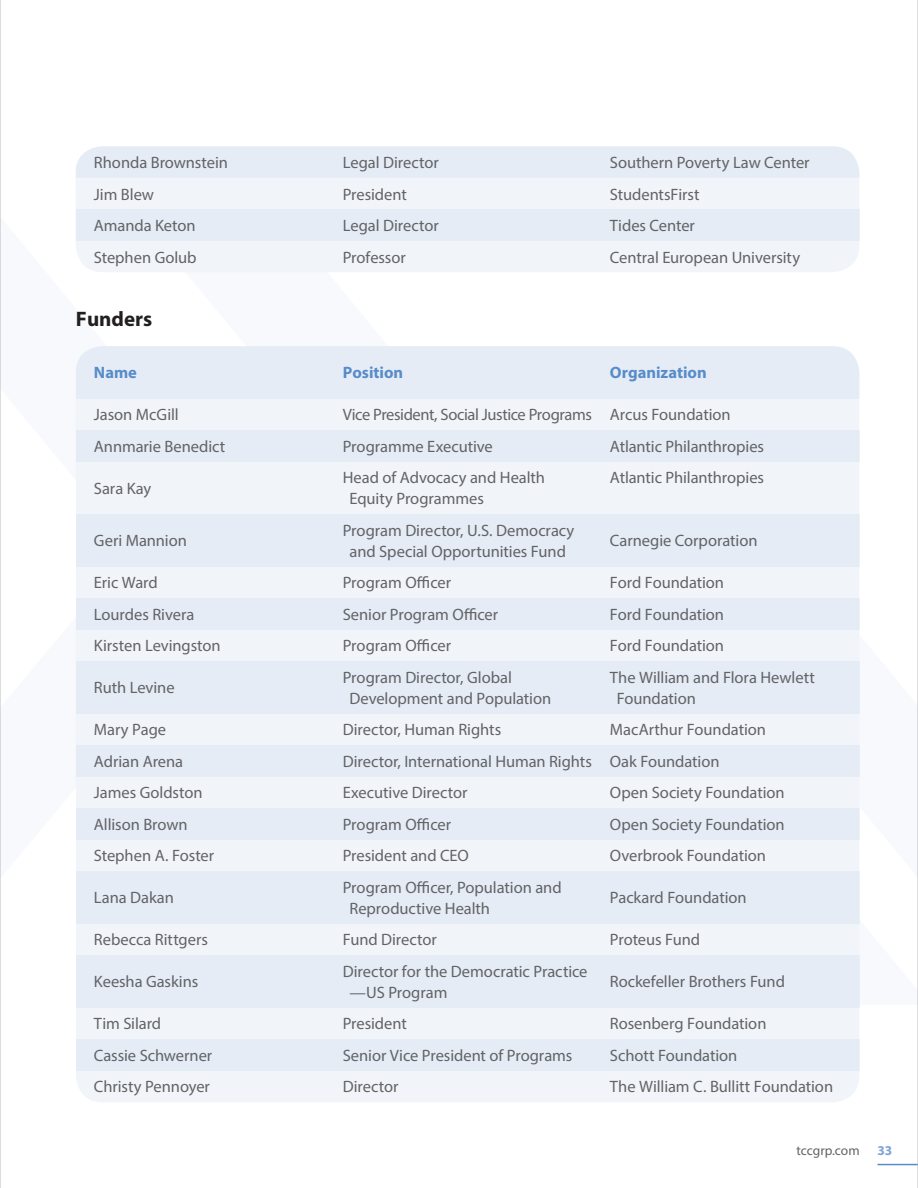
<style>
.page{position:relative;width:918px;height:1188px;background:#fff}
.page>*{position:absolute;margin:0;border:0;box-sizing:border-box;transform-origin:0 0}
.Body_copy-tab{font:700 21px "Myriad Pro";color:#231f20}
.Table_Body_Copy_Bull{font:16.5px/21px "Myriad Pro";letter-spacing:-.005em;color:#636366}
.Table_Body_Copy_Bull-2{font:16.5px "Myriad Pro";letter-spacing:-.025em;color:#636366}
.Body_copy__11pt_over{font:700 16.5px "Myriad Pro";color:#588cc9}
.t1{font:13.5px "Myriad Pro";letter-spacing:-.005em;color:#636366}
.t2{font:700 13.5px "Myriad Pro";color:#7fa3d5}
</style>
<div class="page">
<hr style="left:878px;top:1164px;width:40px;height:1px;background:#588cc9">
<div style="left:76px;top:346px;width:783px;height:756px;background:#f1f5fa;border-radius:27px"></div>
<div style="left:76px;top:430px;width:784px;height:32px;background:#e5ecf6"></div>
<div style="left:76px;top:598px;width:784px;height:32px;background:#e5ecf6"></div>
<div style="left:76px;top:746px;width:784px;height:31px;background:#e5ecf6"></div>
<div style="left:76px;top:808px;width:784px;height:32px;background:#e5ecf6"></div>
<div style="left:76px;top:1040px;width:784px;height:31px;background:#e5ecf6"></div>
<div style="left:76px;top:514px;width:784px;height:53px;background:#e5ecf6"></div>
<div style="left:76px;top:662px;width:784px;height:52px;background:#e5ecf6"></div>
<div style="left:76px;top:872px;width:784px;height:52px;background:#e5ecf6"></div>
<div style="left:76px;top:956px;width:784px;height:52px;background:#e5ecf6"></div>
<div style="left:76px;top:146px;width:784px;height:126px;background:#f1f5fa;border-radius:27px"></div>
<div style="left:76px;top:209px;width:784px;height:32px;background:#e5ecf6"></div>
<div style="left:76px;top:147px;width:783px;height:30px;background:#e5ecf6"></div>
<div style="left:76px;top:346px;width:783px;height:53px;background:#e5ecf6"></div>
<hr style="left:917px;top:0;width:1px;height:1188px;background:#bcbdc0">
<hr style="left:0;top:0;width:1px;height:1188px;background:#bcbdc0">
<p class="Table_Body_Copy_Bull" style="left:94px;top:152px;width:135px">Rhonda Brownstein</p>
<p class="Table_Body_Copy_Bull" style="left:94px;top:183px;width:62px">Jim Blew</p>
<p class="Table_Body_Copy_Bull" style="left:94px;top:215px;width:103px">Amanda Keton</p>
<p class="Table_Body_Copy_Bull" style="left:94px;top:246px;width:104px">Stephen Golub</p>
<p class="Body_copy-tab" style="left:76px;top:305px;width:78px">Funders</p>
<p class="Table_Body_Copy_Bull" style="left:343px;top:152px;width:98px">Legal Director</p>
<p class="Table_Body_Copy_Bull" style="left:343px;top:183px;width:66px">President</p>
<p class="Table_Body_Copy_Bull" style="left:343px;top:215px;width:98px">Legal Director</p>
<p class="Table_Body_Copy_Bull" style="left:343px;top:246px;width:65px">Professor</p>
<p class="Table_Body_Copy_Bull" style="left:610px;top:152px;width:201px">Southern Poverty Law Center</p>
<p class="Table_Body_Copy_Bull" style="left:610px;top:183px;width:91px">StudentsFirst</p>
<p class="Table_Body_Copy_Bull" style="left:610px;top:215px;width:87px">Tides Center</p>
<p class="Table_Body_Copy_Bull" style="left:610px;top:246px;width:192px">Central European University</p>
<p class="Body_copy__11pt_over" style="left:94px;top:362px;width:44px">Name</p>
<p class="Body_copy__11pt_over" style="left:343px;top:362px;width:62px">Position</p>
<p class="Body_copy__11pt_over" style="left:610px;top:362px;width:98px">Organization</p>
<p class="Table_Body_Copy_Bull" style="left:94px;top:404px;width:86px">Jason McGill</p>
<p class="Table_Body_Copy_Bull" style="left:94px;top:435px;width:133px">Annmarie Benedict</p>
<p class="Table_Body_Copy_Bull" style="left:94px;top:477px;width:59px">Sara Kay</p>
<p class="Table_Body_Copy_Bull" style="left:94px;top:530px;width:94px">Geri Mannion</p>
<p class="Table_Body_Copy_Bull" style="left:94px;top:572px;width:65px">Eric Ward</p>
<p class="Table_Body_Copy_Bull" style="left:94px;top:603px;width:102px">Lourdes Rivera</p>
<p class="Table_Body_Copy_Bull" style="left:94px;top:635px;width:128px">Kirsten Levingston</p>
<p class="Table_Body_Copy_Bull" style="left:94px;top:677px;width:82px">Ruth Levine</p>
<p class="Table_Body_Copy_Bull" style="left:94px;top:719px;width:74px">Mary Page</p>
<p class="Table_Body_Copy_Bull" style="left:94px;top:750px;width:91px">Adrian Arena</p>
<p class="Table_Body_Copy_Bull" style="left:94px;top:782px;width:110px">James Goldston</p>
<p class="Table_Body_Copy_Bull" style="left:94px;top:813px;width:95px">Allison Brown</p>
<p class="Table_Body_Copy_Bull" style="left:94px;top:845px;width:122px">Stephen A. Foster</p>
<p class="Table_Body_Copy_Bull" style="left:94px;top:887px;width:81px">Lana Dakan</p>
<p class="Table_Body_Copy_Bull" style="left:94px;top:929px;width:116px">Rebecca Rittgers</p>
<p class="Table_Body_Copy_Bull" style="left:94px;top:971px;width:106px">Keesha Gaskins</p>
<p class="Table_Body_Copy_Bull" style="left:94px;top:1013px;width:69px">Tim Silard</p>
<p class="Table_Body_Copy_Bull" style="left:94px;top:1044px;width:120px">Cassie Schwerner</p>
<p class="Table_Body_Copy_Bull" style="left:94px;top:1076px;width:118px">Christy Pennoyer</p>
<p class="Table_Body_Copy_Bull-2" style="left:343px;top:404px;width:251px">Vice President, Social Justice Programs</p>
<p class="Table_Body_Copy_Bull" style="left:343px;top:435px;width:152px">Programme Executive</p>
<p class="Table_Body_Copy_Bull" style="left:350px;top:467px;width:197px;text-indent:-7px">Head of Advocacy and Health<br>Equity Programmes</p>
<p class="Table_Body_Copy_Bull" style="left:343px;top:519px;width:233px;text-align:center">Program Director, U.S. Democracy and Special Opportunities Fund</p>
<p class="Table_Body_Copy_Bull" style="left:343px;top:572px;width:110px">Program Officer</p>
<p class="Table_Body_Copy_Bull" style="left:343px;top:603px;width:157px">Senior Program Officer</p>
<p class="Table_Body_Copy_Bull" style="left:343px;top:635px;width:110px">Program Officer</p>
<p class="Table_Body_Copy_Bull" style="left:350px;top:666px;width:203px;text-indent:-7px">Program Director, Global<br>Development and Population</p>
<p class="Table_Body_Copy_Bull" style="left:343px;top:719px;width:160px">Director, Human Rights</p>
<p class="Table_Body_Copy_Bull" style="left:343px;top:750px;width:251px">Director, International Human Rights</p>
<p class="Table_Body_Copy_Bull" style="left:343px;top:782px;width:126px">Executive Director</p>
<p class="Table_Body_Copy_Bull" style="left:343px;top:813px;width:110px">Program Officer</p>
<p class="Table_Body_Copy_Bull" style="left:343px;top:845px;width:128px">President and CEO</p>
<p class="Table_Body_Copy_Bull" style="left:350px;top:876px;width:214px;text-indent:-7px">Program Officer, Population and<br>Reproductive Health</p>
<p class="Table_Body_Copy_Bull" style="left:343px;top:929px;width:96px">Fund Director</p>
<p class="Table_Body_Copy_Bull" style="left:350px;top:960px;width:240px;text-indent:-7px">Director for the Democratic Practice —US Program</p>
<p class="Table_Body_Copy_Bull" style="left:343px;top:1013px;width:66px">President</p>
<p class="Table_Body_Copy_Bull" style="left:343px;top:1044px;width:231px">Senior Vice President of Programs</p>
<p class="Table_Body_Copy_Bull" style="left:343px;top:1076px;width:57px">Director</p>
<p class="Table_Body_Copy_Bull" style="left:610px;top:404px;width:122px">Arcus Foundation</p>
<p class="Table_Body_Copy_Bull" style="left:610px;top:435px;width:156px">Atlantic Philanthropies</p>
<p class="Table_Body_Copy_Bull" style="left:610px;top:467px;width:156px">Atlantic Philanthropies</p>
<p class="Table_Body_Copy_Bull" style="left:610px;top:530px;width:149px">Carnegie Corporation</p>
<p class="Table_Body_Copy_Bull" style="left:610px;top:572px;width:116px">Ford Foundation</p>
<p class="Table_Body_Copy_Bull" style="left:610px;top:603px;width:116px">Ford Foundation</p>
<p class="Table_Body_Copy_Bull" style="left:610px;top:635px;width:116px">Ford Foundation</p>
<p class="Table_Body_Copy_Bull" style="left:617px;top:666px;width:200px;text-indent:-7px">The William and Flora Hewlett<br>Foundation</p>
<p class="Table_Body_Copy_Bull" style="left:610px;top:719px;width:158px">MacArthur Foundation</p>
<p class="Table_Body_Copy_Bull" style="left:610px;top:750px;width:111px">Oak Foundation</p>
<p class="Table_Body_Copy_Bull" style="left:610px;top:782px;width:176px">Open Society Foundation</p>
<p class="Table_Body_Copy_Bull" style="left:610px;top:813px;width:176px">Open Society Foundation</p>
<p class="Table_Body_Copy_Bull" style="left:610px;top:845px;width:158px">Overbrook Foundation</p>
<p class="Table_Body_Copy_Bull" style="left:610px;top:887px;width:138px">Packard Foundation</p>
<p class="Table_Body_Copy_Bull" style="left:610px;top:929px;width:92px">Proteus Fund</p>
<p class="Table_Body_Copy_Bull" style="left:610px;top:971px;width:177px">Rockefeller Brothers Fund</p>
<p class="Table_Body_Copy_Bull" style="left:610px;top:1013px;width:158px">Rosenberg Foundation</p>
<p class="Table_Body_Copy_Bull" style="left:610px;top:1044px;width:129px">Schott Foundation</p>
<p class="Table_Body_Copy_Bull" style="left:610px;top:1076px;width:225px">The William C. Bullitt Foundation</p>
<p class="t1" style="left:796px;top:1142px;width:65px">tccgrp.com</p>
<p class="t2" style="left:878px;top:1142px;width:16px">33</p>
</div>
